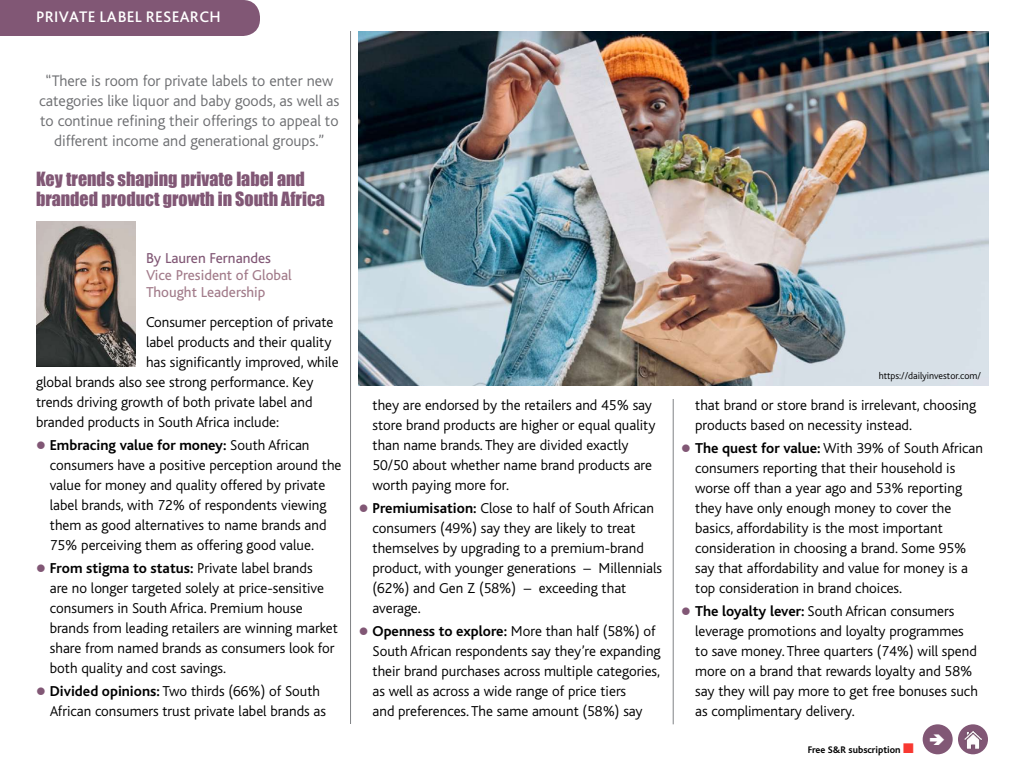
<style>
.page{position:relative;width:1024px;height:768px;background:#fff}
.page>*{position:absolute;margin:0;border:0;box-sizing:border-box;transform-origin:0 0}
.t1{font:18px/20px "Impact";color:#815775}
.t2{font:300 16px/20px "Bliss";color:#6d6e71;text-align:center}
.t3{font:500 16px "Bliss Pro";letter-spacing:.015em;color:#fff}
.t4{font:300 15px/20px "Bliss";color:#000}
.t5{font:15px/17px "Bliss";color:#a27b8a}
.t6{font:15px "Bliss";color:#815775}
.t7{font:300 10px "Bliss";color:#000}
.t8{font:700 10px "Bliss";color:#000}
.s1{color:#815775}
.s2{font-weight:700}
.s3{color:#f83831}
</style>
<div class="page">
<div style="left:923px;top:724px;width:30px;height:30px;background:#815775;border-radius:50%"></div>
<div style="left:958px;top:724px;width:30px;height:30px;background:#815775;border-radius:50%"></div>
<img style="left:964px;top:731px;width:18px;height:17px">
<hr style="left:350px;top:31px;width:1px;height:693px;background:#808285">
<hr style="left:673px;top:399px;width:1px;height:325px;background:#808285">
<div style="left:0;top:0;width:260px;height:36px;background:#815775"></div>
<img style="left:36px;top:221px;width:100px;height:145px">
<img style="left:359px;top:31px;width:630px;height:354px">
<p class="t3" style="left:36px;top:6px;width:186px">PRIVATE LABEL RESEARCH</p>
<p class="t2" style="left:39px;top:71px;width:302px">“There is room for private labels to enter new categories like liquor and baby goods, as well as to continue refining their offerings to appeal to different income and generational groups.”</p>
<p class="t1" style="left:36px;top:169px;width:291px">Key trends shaping private label and branded product growth in South Africa</p>
<p class="t6" style="left:146px;top:250px;width:127px">By Lauren Fernandes</p>
<p class="t5" style="left:146px;top:267px;width:147px">Vice President of Global<br>Thought Leadership</p>
<p class="t4" style="left:146px;top:313px;width:189px">Consumer perception of private</p>
<p class="t4" style="left:146px;top:333px;width:187px">label products and their quality</p>
<p class="t4" style="left:146px;top:353px;width:194px">has significantly improved, while</p>
<p class="t4" style="left:36px;top:373px;width:279px">global brands also see strong performance. Key</p>
<p class="t4" style="left:36px;top:393px;width:278px">trends driving growth of both private label and</p>
<p class="t4" style="left:36px;top:413px;width:245px">branded products in South Africa include:</p>
<p class="t4" style="left:50px;top:436px;width:293px;text-indent:-14px"><span class="s1">●</span> <span class="s2">Embracing value for money:</span> South African consumers have a positive perception around the value for money and quality offered by private label brands, with 72% of respondents viewing them as good alternatives to name brands and 75% perceiving them as offering good value.</p>
<p class="t4" style="left:50px;top:559px;width:290px;text-indent:-14px"><span class="s1">●</span> <span class="s2">From stigma to status:</span> Private label brands<br>are no longer targeted solely at price-sensitive consumers in South Africa. Premium house brands from leading retailers are winning market share from named brands as consumers look for both quality and cost savings.</p>
<p class="t4" style="left:50px;top:682px;width:278px;text-indent:-14px"><span class="s1">●</span> <span class="s2">Divided opinions:</span> Two thirds (66%) of South<br>African consumers trust private label brands as</p>
<p class="t4" style="left:373px;top:396px;width:285px">they are endorsed by the retailers and 45% say store brand products are higher or equal quality than name brands. They are divided exactly 50/50 about whether name brand products are worth paying more for.</p>
<p class="t4" style="left:373px;top:499px;width:291px;text-indent:-14px"><span class="s1">●</span> <span class="s2">Premiumisation:</span> Close to half of South African consumers (49%) say they are likely to treat themselves by upgrading to a premium-brand product, with younger generations – Millennials (62%) and Gen Z (58%) – exceeding that average.</p>
<p class="t4" style="left:373px;top:622px;width:290px;text-indent:-14px"><span class="s1">●</span> <span class="s2">Openness to explore:</span> More than half (58%) of South African respondents say they’re expanding their brand purchases across multiple categories, as well as across a wide range of price tiers<br>and preferences. The same amount (58%) say</p>
<p class="t7" style="left:879px;top:370px;width:104px">https://dailyinvestor.com/</p>
<p class="t4" style="left:695px;top:396px;width:282px">that brand or store brand is irrelevant, choosing products based on necessity instead.</p>
<p class="t4" style="left:695px;top:439px;width:289px;text-indent:-14px"><span class="s1">●</span> <span class="s2">The quest for value:</span> With 39% of South African consumers reporting that their household is worse off than a year ago and 53% reporting they have only enough money to cover the basics, affordability is the most important consideration in choosing a brand. Some 95% say that affordability and value for money is a top consideration in brand choices.</p>
<p class="t4" style="left:695px;top:602px;width:284px;text-indent:-14px"><span class="s1">●</span> <span class="s2">The loyalty lever:</span> South African consumers leverage promotions and loyalty programmes to save money. Three quarters (74%) will spend more on a brand that rewards loyalty and 58% say they will pay more to get free bonuses such as complimentary delivery.</p>
<p class="t8" style="left:808px;top:745px;width:108px">Free S&amp;R subscription <span class="s3">■</span></p>
</div>
